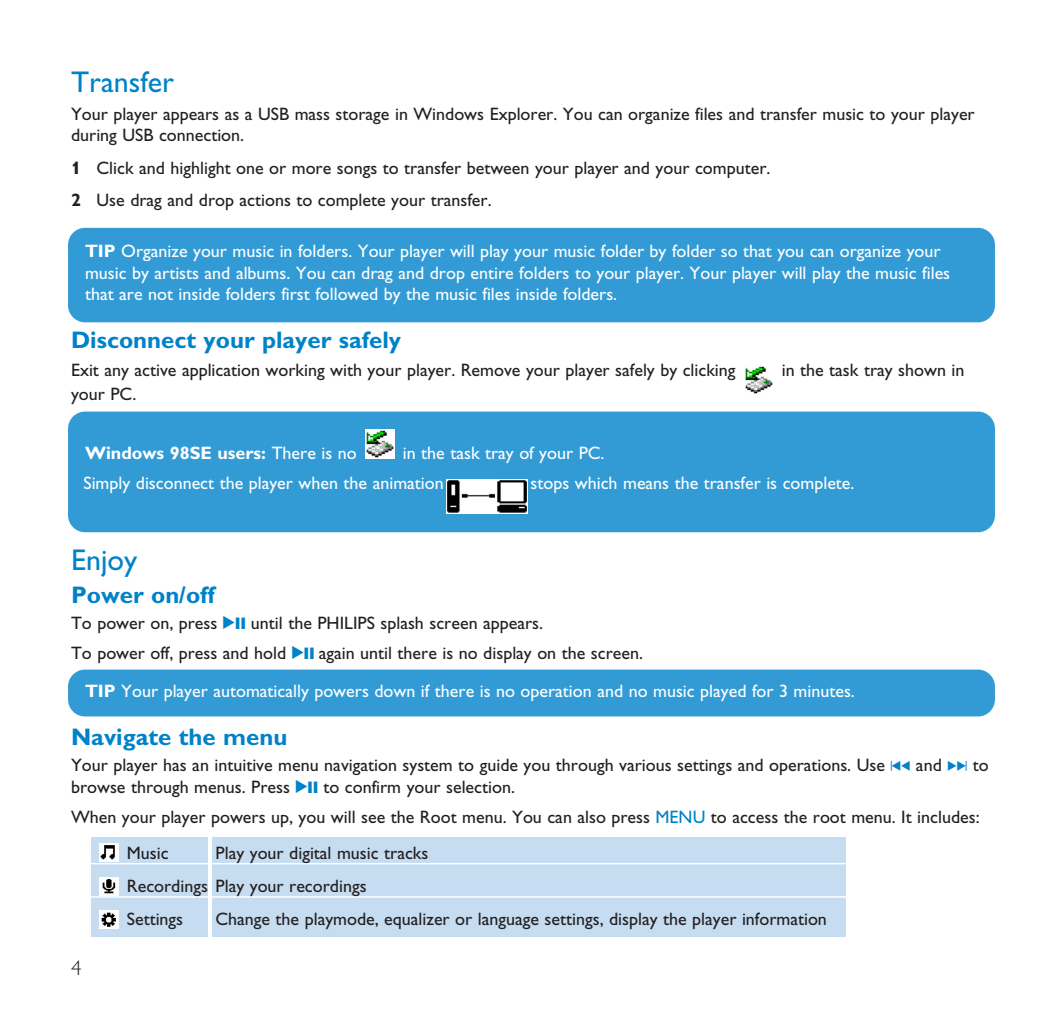
<style>
.page{position:relative;width:1063px;height:1021px;background:#fff}
.page>*{position:absolute;margin:0;border:0;box-sizing:border-box;transform-origin:0 0}
.t1{font:30px "Gill Alt One";color:#0082c8}
.t2{font:700 24px "Gill Alt One";color:#0082c8}
.t3{font:300 21px "Gill Alt One";color:#231f20}
.t4{font:18px/21.6px "Gill Alt One";color:#231f20}
.t5{font:18px/21.6px "Gill Alt One";color:#fff}
.t6{font:700 18px "Gill Alt One";color:#fff}
.s1{font-weight:700}
.s2{font-weight:400}
.s3{font-family:"Audio Four 4";color:#0082c8}
.s4{color:#0082c8}
</style>
<div class="page">
<div style="left:213px;top:836px;width:633px;height:100px;background:#c5dcf1"></div>
<div style="left:91px;top:836px;width:117px;height:100px;background:#c5dcf1"></div>
<div style="left:68px;top:228px;width:927px;height:94px;background:#329bd5;border-radius:17px"></div>
<div style="left:68px;top:411px;width:927px;height:121px;background:#329bd5;border-radius:17px"></div>
<img style="left:447px;top:479px;width:81px;height:34px">
<img style="left:365px;top:429px;width:29px;height:29px">
<div style="left:68px;top:669px;width:927px;height:47px;background:#329bd5;border-radius:17px"></div>
<img style="left:745px;top:366px;width:28px;height:28px">
<hr style="left:71px;top:862px;width:921px;height:2px;background:#fff">
<hr style="left:71px;top:896px;width:921px;height:1px;background:#fff">
<img style="left:100px;top:910px;width:19px;height:18px">
<img style="left:100px;top:877px;width:19px;height:18px">
<img style="left:100px;top:843px;width:19px;height:18px">
<h1 class="t1" style="left:71px;top:71px;width:105px">Transfer</h1>
<p class="t4" style="left:71px;top:105px;width:905px">Your player appears as a USB mass storage in Windows Explorer. You can organize files and transfer music to your player during USB connection.</p>
<p class="t4" style="left:71px;top:153px;width:701px;line-height:32.4px"><span class="s1">1</span> Click and highlight one or more songs to transfer between your player and your computer.<br><span class="s1">2</span> Use drag and drop actions to complete your transfer.</p>
<p class="t5" style="left:85px;top:242px;width:867px"><span class="s1">TIP</span> Organize your music in folders. Your player will play your music folder by folder so that you can organize your music by artists and albums. You can drag and drop entire folders to your player. Your player will play the music files that are not inside folders first followed by the music files inside folders.</p>
<h2 class="t2" style="left:71px;top:331px;width:332px">Disconnect your player safely</h2>
<p class="t4" style="left:71px;top:361px;width:666px">Exit any active application working with your player. Remove your player safely by clicking</p>
<p class="t4" style="left:782px;top:361px;width:184px">in the task tray shown in</p>
<p class="t4" style="left:71px;top:384px;width:67px">your PC.</p>
<p class="t5" style="left:83px;top:439px;width:523px;line-height:30px;text-indent:319px">in the task tray of your PC.<br>Simply disconnect the player when the animation</p>
<p class="t6" style="left:85px;top:446px;width:273px">Windows 98SE users: <span class="s2">There is no</span></p>
<p class="t5" style="left:531px;top:474px;width:325px">stops which means the transfer is complete.</p>
<h1 class="t1" style="left:71px;top:549px;width:68px">Enjoy</h1>
<h2 class="t2" style="left:71px;top:586px;width:145px">Power on/off</h2>
<p class="t4" style="left:71px;top:610px;width:573px;line-height:30px">To power on, press <span class="s3">2;</span> until the PHILIPS splash screen appears.<br>To power off, press and hold <span class="s3">2;</span> again until there is no display on the screen.</p>
<p class="t5" style="left:85px;top:682px;width:771px"><span class="s1">TIP</span> Your player automatically powers down if there is no operation and no music played for 3 minutes.</p>
<h2 class="t2" style="left:71px;top:728px;width:218px">Navigate the menu</h2>
<p class="t4" style="left:71px;top:756px;width:919px">Your player has an intuitive menu navigation system to guide you through various settings and operations. Use <span class="s3">J(</span> and <span class="s3">)K</span> to browse through menus. Press <span class="s3">2;</span> to confirm your selection.</p>
<p class="t4" style="left:127px;top:801px;width:854px;line-height:35.7px;text-indent:-56px">When your player powers up, you will see the Root menu. You can also press <span class="s4">MENU</span> to access the root menu. It includes:<br>Music</p>
<p class="t4" style="left:127px;top:838px;width:303px;line-height:33.3px;text-indent:89px">Play your digital music tracks<br>Recordings Play your recordings<br>Settings</p>
<p class="t4" style="left:215px;top:910px;width:613px">Change the playmode, equalizer or language settings, display the player information</p>
<p class="t3" style="left:71px;top:960px;width:12px">4</p>
</div>
